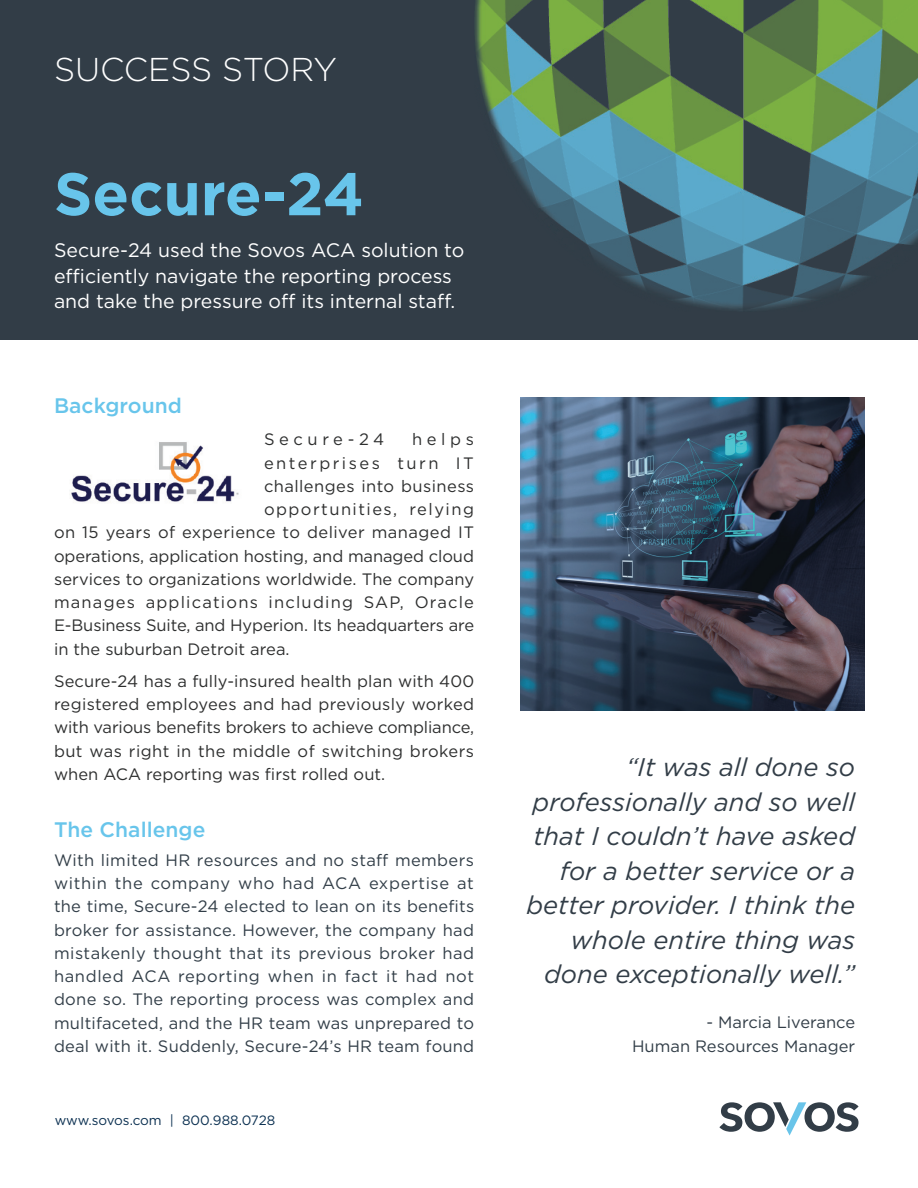
<style>
.page{position:relative;width:918px;height:1188px;background:#fff}
.page>*{position:absolute;margin:0;border:0;box-sizing:border-box;transform-origin:0 0}
.t1{font:700 60px "Gotham";color:#68c5eb}
.t2{font:300 33px "Gotham";letter-spacing:-.005em;color:#fff}
.t3{font:italic 25.5px/34.5px "Gotham";color:#323d47;text-align:right}
.t4{font:500 21px "Gotham";letter-spacing:.005em;color:#68c5eb}
.t5{font:19.5px/25.5px "Gotham";color:#fff}
.t6{font:16.5px/23.2px "Gotham";letter-spacing:.01em;color:#323e48;text-align:justify}
.t7{font:16.5px/23.2px "Gotham";letter-spacing:.005em;color:#2e2f2f;text-align:justify}
.t8{font:16.5px "Gotham";letter-spacing:.025em;color:#2e2f2f}
.t9{font:16.5px "Gotham";letter-spacing:.07em;color:#2e2f2f}
.t10{font:16.5px "Gotham";letter-spacing:.09em;color:#2e2f2f}
.t11{font:16.5px "Gotham";letter-spacing:.15em;color:#2e2f2f}
.t12{font:16.5px "Gotham";color:#323d47}
.t13{font:16.5px "Gotham";letter-spacing:.28em;color:#2e2f2f}
.t14{font:13.5px "Gotham";color:#0b3051}
</style>
<div class="page">
<div style="left:0;top:0;width:918px;height:339px;background:#323d47"></div>
<img style="left:475px;top:0;width:443px;height:309px">
<img style="left:520px;top:397px;width:344px;height:314px">
<svg style="left:719px;top:1102px;width:140px;height:34px"></svg>
<img style="left:71px;top:442px;width:168px;height:61px">
<h2 class="t2" style="left:54px;top:49px;width:285px">SUCCESS STORY</h2>
<h1 class="t1" style="left:54px;top:154px;width:312px">Secure-24</h1>
<p class="t5" style="left:54px;top:237px;width:412px">Secure-24 used the Sovos ACA solution to efficiently navigate the reporting process and take the pressure off its internal staff.</p>
<p class="t4" style="left:54px;top:392px;width:130px">Background</p>
<p class="t13" style="left:264px;top:429px;width:122px">Secure-24</p>
<p class="t7" style="left:412px;top:428px;width:63px">helps</p>
<p class="t11" style="left:264px;top:452px;width:211px">enterprises turn IT</p>
<p class="t8" style="left:264px;top:476px;width:212px">challenges into business</p>
<p class="t10" style="left:264px;top:499px;width:211px">opportunities, relying</p>
<p class="t8" style="left:54px;top:522px;width:422px">on 15 years of experience to deliver managed IT</p>
<p class="t7" style="left:54px;top:544px;width:422px">operations, application hosting, and managed cloud</p>
<p class="t7" style="left:54px;top:567px;width:422px">services to organizations worldwide. The company</p>
<p class="t9" style="left:54px;top:592px;width:422px">manages applications including SAP, Oracle</p>
<p class="t7" style="left:54px;top:614px;width:422px">E-Business Suite, and Hyperion. Its headquarters are</p>
<p class="t7" style="left:54px;top:637px;width:237px">in the suburban Detroit area.</p>
<p class="t7" style="left:54px;top:669px;width:422px">Secure-24 has a fully-insured health plan with 400 registered employees and had previously worked with various benefits brokers to achieve compliance, but was right in the middle of switching brokers when ACA reporting was first rolled out.</p>
<p class="t4" style="left:54px;top:816px;width:153px">The Challenge</p>
<p class="t6" style="left:54px;top:848px;width:422px">With limited HR resources and no staff members within the company who had ACA expertise at the time, Secure-24 elected to lean on its benefits broker for assistance. However, the company had mistakenly thought that its previous broker had handled ACA reporting when in fact it had not done so. The reporting process was complex and multifaceted, and the HR team was unprepared to deal with it. Suddenly, Secure-24’s HR team found</p>
<p class="t14" style="left:55px;top:1111px;width:222px">www.sovos.com | 800.988.0728</p>
<h3 class="t3" style="left:526px;top:749px;width:330px">“It was all done so professionally and so well that I couldn’t have asked for a better service or a better provider. I think the whole entire thing was done exceptionally well.”</h3>
<p class="t12" style="left:707px;top:1012px;width:150px">- Marcia Liverance</p>
<p class="t6" style="left:632px;top:1034px;width:225px">Human Resources Manager</p>
</div>
